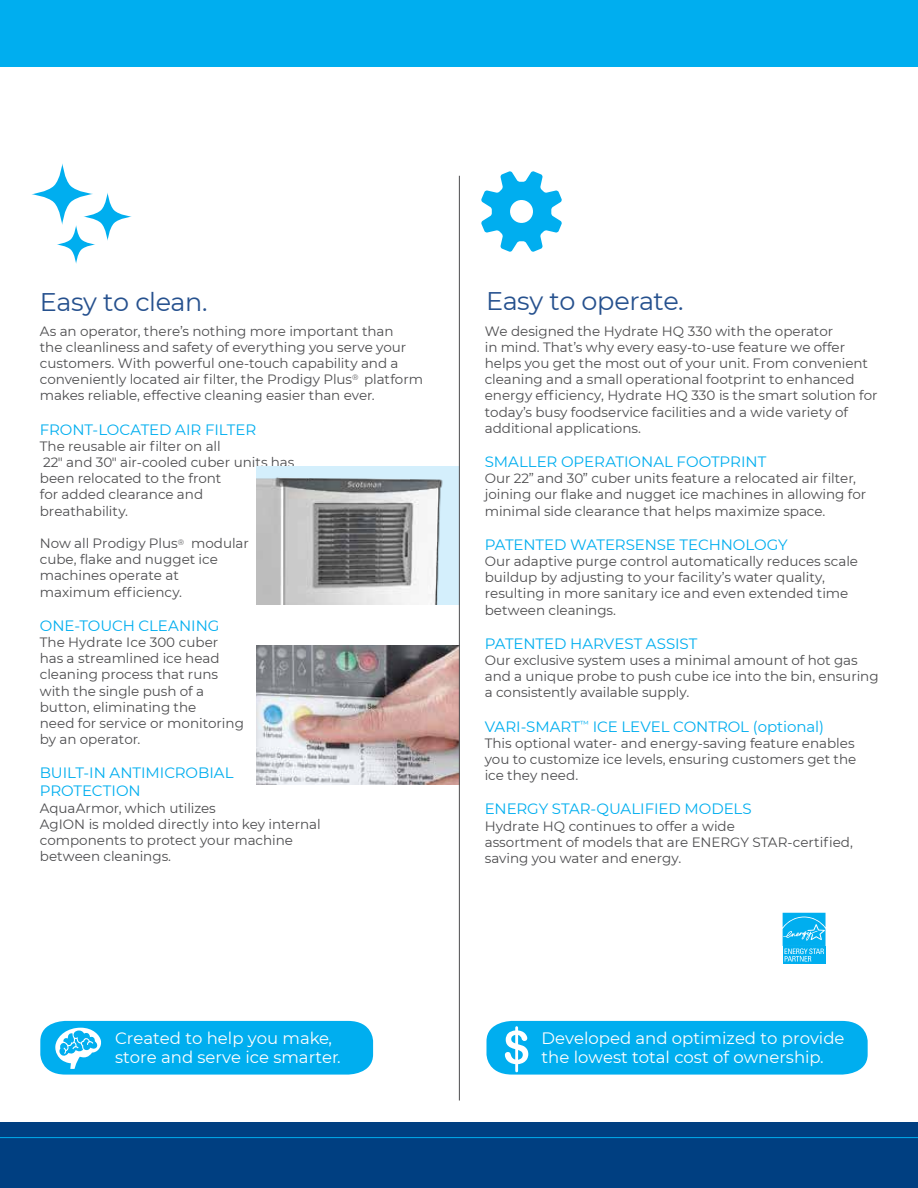
<style>
.page{position:relative;width:918px;height:1188px;background:#fff}
.page>*{position:absolute;margin:0;border:0;box-sizing:border-box;transform-origin:0 0}
.t1{font:25.5px "Montserrat";letter-spacing:-.015em;color:#26518e}
.t2{font:16.5px/19.5px "Montserrat";color:#fff}
.t3{font:15px/18px "Montserrat";letter-spacing:-.005em;color:#00aeef}
.t4{font:13.5px/16.2px "Montserrat";color:#4d4d4f}
</style>
<div class="page">
<div style="left:0;top:0;width:918px;height:66px;background:#00aeef"></div>
<div style="left:0;top:1122px;width:918px;height:66px;background:#003f81"></div>
<hr style="left:0;top:1137px;width:918px;height:1px;background:#00aeef">
<img style="left:256px;top:466px;width:203px;height:138px">
<img style="left:256px;top:646px;width:203px;height:138px">
<svg style="left:481px;top:171px;width:81px;height:81px"></svg>
<svg style="left:32px;top:163px;width:100px;height:101px"></svg>
<div style="left:783px;top:947px;width:43px;height:17px;background:#00aeef"></div>
<svg style="left:783px;top:913px;width:43px;height:49px"></svg>
<svg style="left:486px;top:1021px;width:382px;height:54px;background:#0db2ef"></svg>
<hr style="left:459px;top:176px;width:1px;height:925px;background:#4d4d4f">
<svg style="left:40px;top:1021px;width:333px;height:54px;background:#11b3f0"></svg>
<h1 class="t1" style="left:40px;top:284px;width:169px">Easy to clean.</h1>
<p class="t4" style="left:40px;top:322px;width:385px">As an operator, there’s nothing more important than<br>the cleanliness and safety of everything you serve your customers. With powerful one-touch capability and a conveniently located air filter, the Prodigy Plus<sup>®</sup> platform makes reliable, effective cleaning easier than ever.</p>
<p class="t3" style="left:40px;top:420px;width:218px">FRONT-LOCATED AIR FILTER</p>
<p class="t4" style="left:40px;top:437px;width:256px">The reusable air filter on all<br>22" and 30" air-cooled cuber units has been relocated to the front<br>for added clearance and breathability.</p>
<p class="t4" style="left:40px;top:535px;width:211px">Now all Prodigy Plus<sup>®</sup> modular cube, flake and nugget ice machines operate at maximum efficiency.</p>
<p class="t3" style="left:40px;top:616px;width:181px">ONE-TOUCH CLEANING</p>
<p class="t4" style="left:40px;top:634px;width:206px">The Hydrate Ice 300 cuber has a streamlined ice head cleaning process that runs with the single push of a button, eliminating the<br>need for service or monitoring by an operator.</p>
<p class="t3" style="left:40px;top:763px;width:195px">BUILT-IN ANTIMICROBIAL<br>PROTECTION</p>
<p class="t4" style="left:40px;top:799px;width:282px">AquaArmor, which utilizes<br>AgION is molded directly into key internal components to protect your machine between cleanings.</p>
<h1 class="t1" style="left:486px;top:284px;width:199px">Easy to operate.</h1>
<p class="t4" style="left:485px;top:322px;width:394px">We designed the Hydrate HQ 330 with the operator<br>in mind. That’s why every easy-to-use feature we offer helps you get the most out of your unit. From convenient cleaning and a small operational footprint to enhanced energy efficiency, Hydrate HQ 330 is the smart solution for today’s busy foodservice facilities and a wide variety of additional applications.</p>
<p class="t3" style="left:485px;top:452px;width:283px">SMALLER OPERATIONAL FOOTPRINT</p>
<p class="t4" style="left:485px;top:470px;width:383px">Our 22” and 30” cuber units feature a relocated air filter, joining our flake and nugget ice machines in allowing for minimal side clearance that helps maximize space.</p>
<p class="t3" style="left:485px;top:535px;width:305px">PATENTED WATERSENSE TECHNOLOGY</p>
<p class="t4" style="left:485px;top:553px;width:375px">Our adaptive purge control automatically reduces scale buildup by adjusting to your facility’s water quality, resulting in more sanitary ice and even extended time between cleanings.</p>
<p class="t3" style="left:485px;top:634px;width:214px">PATENTED HARVEST ASSIST</p>
<p class="t4" style="left:485px;top:652px;width:395px">Our exclusive system uses a minimal amount of hot gas and a unique probe to push cube ice into the bin, ensuring a consistently available supply.</p>
<p class="t3" style="left:485px;top:717px;width:341px">VARI-SMART<sup>™</sup> ICE LEVEL CONTROL (optional)</p>
<p class="t4" style="left:485px;top:734px;width:373px">This optional water- and energy-saving feature enables you to customize ice levels, ensuring customers get the ice they need.</p>
<p class="t3" style="left:485px;top:799px;width:269px">ENERGY STAR-QUALIFIED MODELS</p>
<p class="t4" style="left:485px;top:817px;width:370px">Hydrate HQ continues to offer a wide<br>assortment of models that are ENERGY STAR-certified, saving you water and energy.</p>
<p class="t2" style="left:115px;top:1028px;width:227px">Created to help you make, store and serve ice smarter.</p>
<p class="t2" style="left:542px;top:1028px;width:304px">Developed and optimized to provide the lowest total cost of ownership.</p>
</div>
